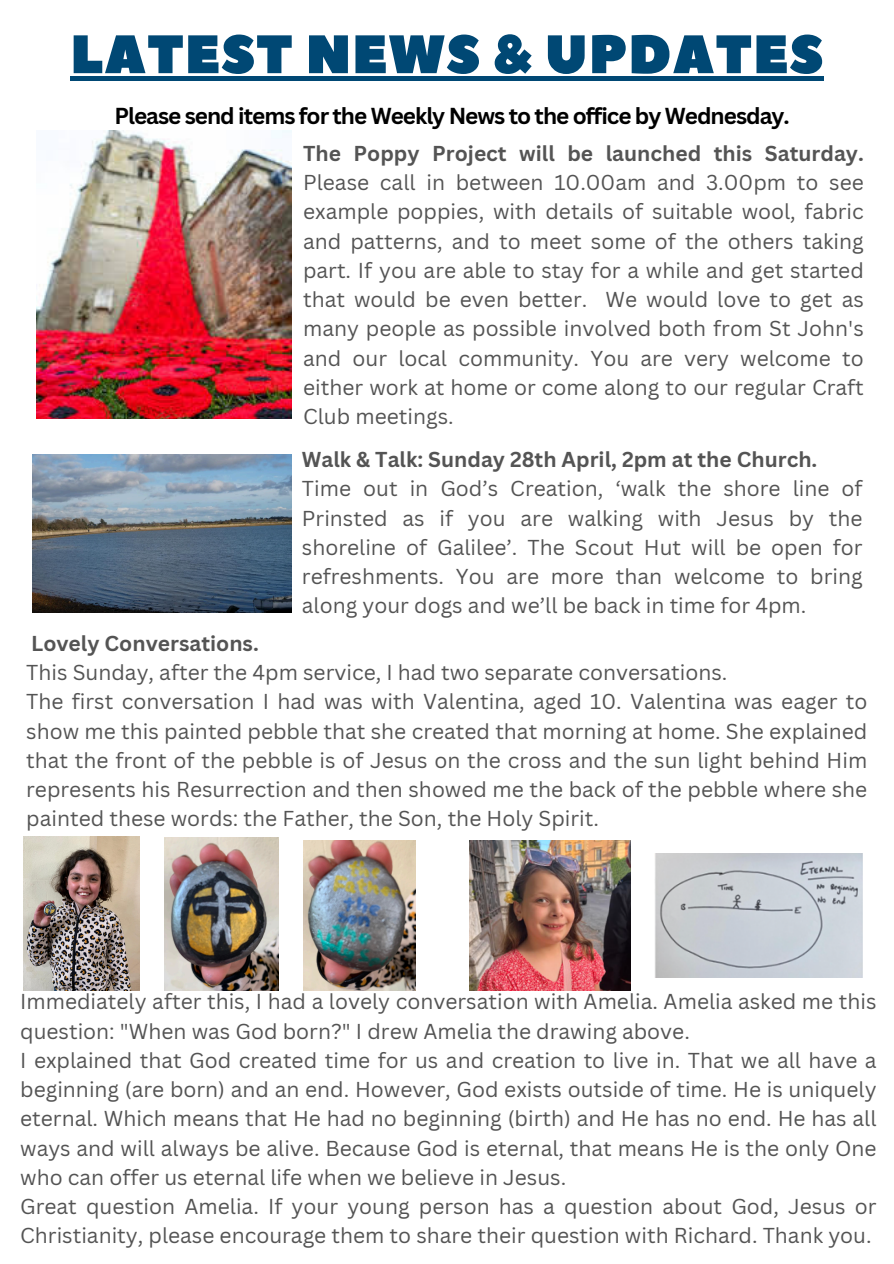
<style>
.page{position:relative;width:894px;height:1264px;background:#fff}
.page>*{position:absolute;margin:0;border:0;box-sizing:border-box;transform-origin:0 0}
.t1{font:54px "Peace Sans";letter-spacing:.02em;color:#004874}
.t2{font:700 22.5px "Canva Sans";letter-spacing:-.045em;color:#000}
.t3{font:21px/29.2px "Canva Sans";color:#545454;text-align:justify}
.t4{font:700 21px "Canva Sans";color:#545454}
.s1{font-weight:700}
</style>
<div class="page">
<img style="left:33px;top:454px;width:259px;height:158px">
<img style="left:36px;top:131px;width:256px;height:288px">
<img style="left:164px;top:837px;width:115px;height:153px">
<img style="left:303px;top:840px;width:112px;height:150px">
<img style="left:24px;top:836px;width:115px;height:154px">
<img style="left:469px;top:840px;width:161px;height:150px">
<img style="left:655px;top:853px;width:207px;height:124px">
<hr style="left:70px;top:77px;width:754px;height:4px;background:#004874">
<p class="t1" style="left:70px;top:19px;width:754px">LATEST NEWS &amp; UPDATES</p>
<p class="t2" style="left:114px;top:99px;width:676px">Please send items for the Weekly News to the office by Wednesday.</p>
<p class="t3" style="left:303px;top:138px;width:562px"><span class="s1">The Poppy Project will be launched this Saturday.<br></span>Please call in between 10.00am and 3.00pm to see example poppies, with details of suitable wool, fabric and patterns, and to meet some of the others taking part. If you are able to stay for a while and get started that would be even better. We would love to get as many people as possible involved both from St John's and our local community. You are very welcome to either work at home or come along to our regular Craft Club meetings.</p>
<p class="t4" style="left:302px;top:444px;width:517px">Walk &amp; Talk: Sunday 28th April, 2pm at the Church.</p>
<p class="t3" style="left:302px;top:473px;width:562px">Time out in God’s Creation, ‘walk the shore line of Prinsted as if you are walking with Jesus by the shoreline of Galilee’. The Scout Hut will be open for refreshments. You are more than welcome to bring along your dogs and we’ll be back in time for 4pm.</p>
<p class="t4" style="left:31px;top:628px;width:229px">Lovely Conversations.</p>
<p class="t3" style="left:26px;top:657px;width:702px">This Sunday, after the 4pm service, I had two separate conversations.</p>
<p class="t3" style="left:26px;top:686px;width:842px">The first conversation I had was with Valentina, aged 10. Valentina was eager to show me this painted pebble that she created that morning at home. She explained that the front of the pebble is of Jesus on the cross and the sun light behind Him represents his Resurrection and then showed me the back of the pebble where she painted these words: the Father, the Son, the Holy Spirit.</p>
<p class="t3" style="left:20px;top:986px;width:857px">Immediately after this, I had a lovely conversation with Amelia. Amelia asked me this question: "When was God born?" I drew Amelia the drawing above.</p>
<p class="t3" style="left:20px;top:1045px;width:857px">I explained that God created time for us and creation to live in. That we all have a beginning (are born) and an end. However, God exists outside of time. He is uniquely eternal. Which means that He had no beginning (birth) and He has no end. He has all ways and will always be alive. Because God is eternal, that means He is the only One who can offer us eternal life when we believe in Jesus.</p>
<p class="t3" style="left:20px;top:1191px;width:857px">Great question Amelia. If your young person has a question about God, Jesus or<br>Christianity, please encourage them to share their question with Richard. Thank you.</p>
</div>
